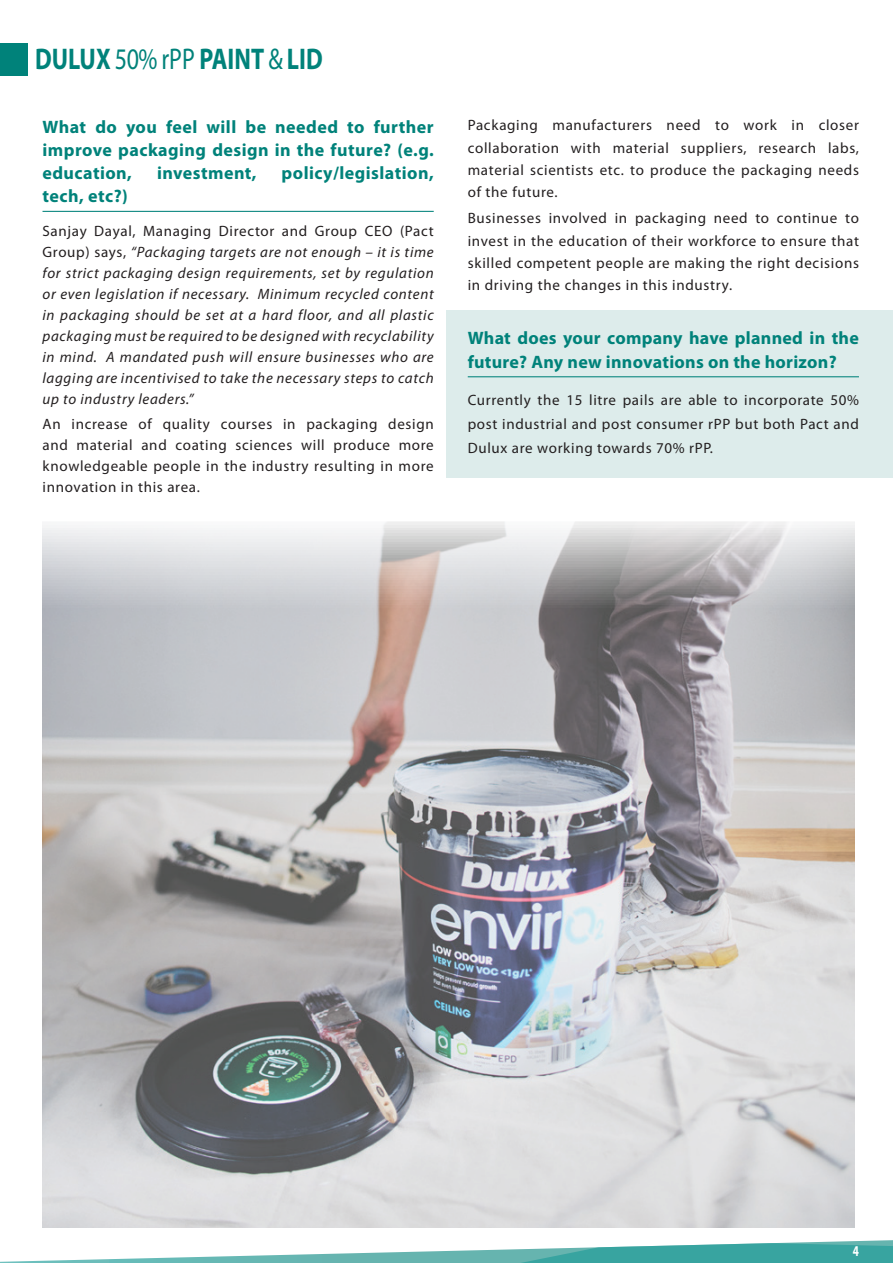
<style>
.page{position:relative;width:893px;height:1263px;background:#fff}
.page>*{position:absolute;margin:0;border:0;box-sizing:border-box;transform-origin:0 0}
.t1{font:700 30px "Myriad Pro";color:#00827a;scale:.8 1}
.t2{font:700 18px/23.2px "Myriad Pro";letter-spacing:.015em;color:#00827a;text-align:justify}
.t3{font:15px/22.2px "Myriad Pro";letter-spacing:.045em;color:#231f20;text-align:justify}
.t4{font:italic 15px/21px "Myriad Pro";letter-spacing:.045em;color:#231f20;text-align:justify}
.t5{font:700 15px "Myriad Pro";color:#fff;scale:.74 1}
.s1{font-weight:400}
.s2{font-style:normal}
</style>
<div class="page">
<div style="left:446px;top:310px;width:447px;height:168px;background:#ddeceb"></div>
<hr style="left:43px;top:211px;width:391px;height:1px;background:#00827a">
<hr style="left:468px;top:376px;width:391px;height:1px;background:#00827a">
<svg style="left:0;top:1240px;width:893px;height:23px"></svg>
<div style="left:0;top:43px;width:27px;height:33px;background:#00827a"></div>
<img style="left:43px;top:522px;width:811px;height:705px">
<h1 class="t1" style="left:35px;top:42px;width:361px">DULUX <span class="s1">50% rPP</span> PAINT <span class="s1">&amp;</span> LID</h1>
<p class="t2" style="left:43px;top:115px;width:393px">What do you feel will be needed to further improve packaging design in the future? (e.g. education,</p>
<p class="t2" style="left:157px;top:162px;width:101px">investment,</p>
<p class="t2" style="left:282px;top:162px;width:154px">policy/legislation,</p>
<p class="t2" style="left:43px;top:185px;width:87px">tech, etc?)</p>
<p class="t4" style="left:43px;top:221px;width:393px"><span class="s2">Sanjay Dayal, Managing Director and Group CEO (Pact Group) says,</span> “Packaging targets are not enough – it is time for strict packaging design requirements, set by regulation or even legislation if necessary. Minimum recycled content in packaging should be set at a hard floor, and all plastic packaging must be required to be designed with recyclability in mind. A mandated push will ensure businesses who are lagging are incentivised to take the necessary steps to catch up to industry leaders.”</p>
<p class="t3" style="left:43px;top:414px;width:393px;line-height:21px">An increase of quality courses in packaging design and material and coating sciences will produce more knowledgeable people in the industry resulting in more innovation in this area.</p>
<p class="t3" style="left:468px;top:114px;width:393px">Packaging manufacturers need to work in closer collaboration with material suppliers, research labs, material scientists etc. to produce the packaging needs of the future.</p>
<p class="t3" style="left:468px;top:208px;width:393px">Businesses involved in packaging need to continue to invest in the education of their workforce to ensure that skilled competent people are making the right decisions in driving the changes in this industry.</p>
<p class="t2" style="left:468px;top:326px;width:393px;line-height:24px">What does your company have planned in the future? Any new innovations on the horizon?</p>
<p class="t3" style="left:468px;top:388px;width:393px;line-height:24px">Currently the 15 litre pails are able to incorporate 50% post industrial and post consumer rPP but both Pact and Dulux are working towards 70% rPP.</p>
<p class="t5" style="left:853px;top:1242px;width:10px">4</p>
</div>
